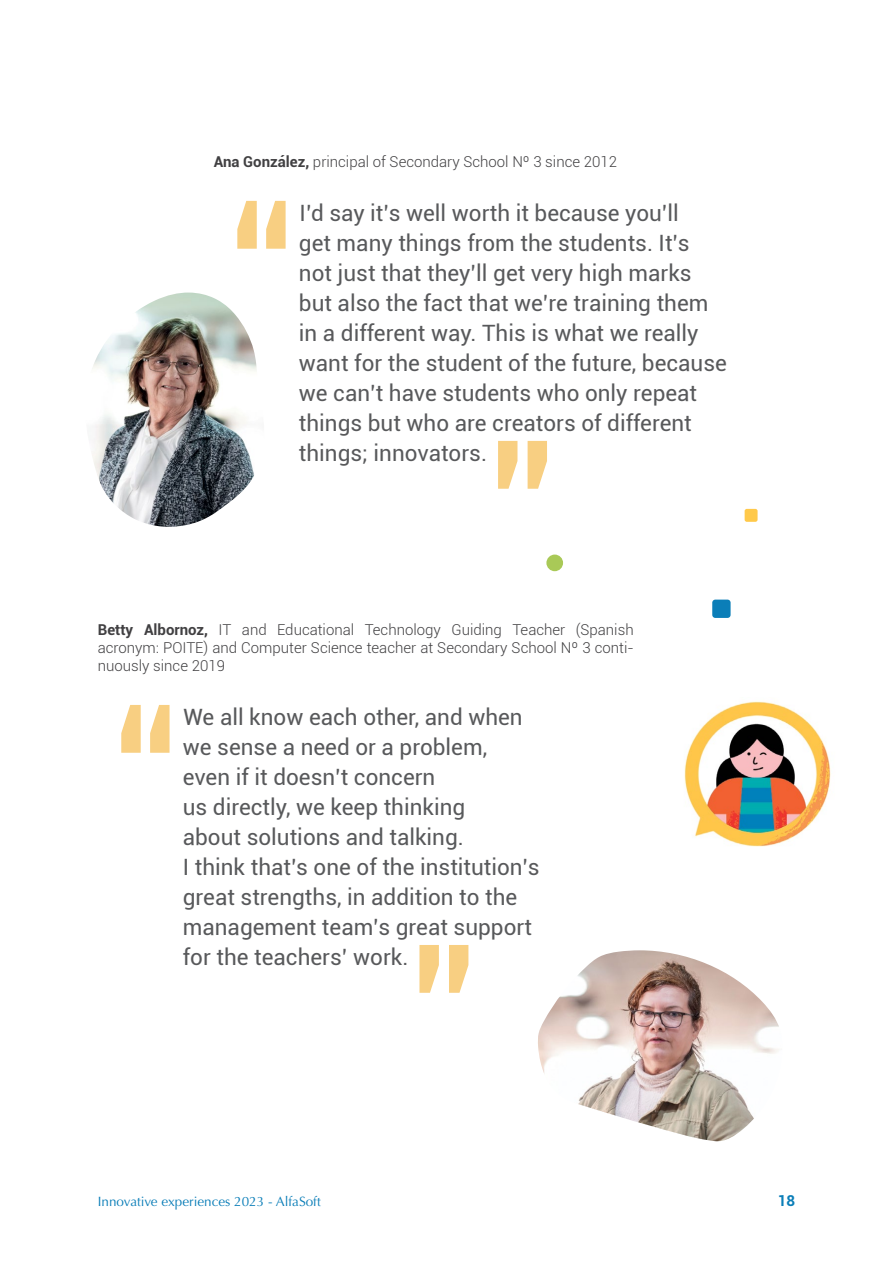
<style>
.page{position:relative;width:893px;height:1263px;background:#fff}
.page>*{position:absolute;margin:0;border:0;box-sizing:border-box;transform-origin:0 0}
.t1{font:500 180px "Roboto";color:#f8cf82}
.t2{font:22.5px/30px "Roboto";color:#58595b}
.t3{font:300 15px/18px "Roboto";color:#414042;text-align:justify}
.t4{font:700 15px "Roboto";color:#0b7eb8}
.t5{font:13.5px "Optima";color:#0b7eb8}
.s1{font-weight:700}
</style>
<div class="page">
<img style="left:92px;top:293px;width:165px;height:234px">
<img style="left:538px;top:950px;width:241px;height:192px">
<div style="left:712px;top:600px;width:19px;height:18px;background:#0b7eb8;border-radius:3px"></div>
<div style="left:745px;top:509px;width:13px;height:13px;background:#ffc94a;border-radius:2px"></div>
<div style="left:546px;top:554px;width:17px;height:17px;background:#a9c957;border-radius:50%"></div>
<img style="left:684px;top:701px;width:147px;height:146px">
<p class="t3" style="left:214px;top:152px;width:405px"><span class="s1">Ana González,</span> principal of Secondary School Nº 3 since 2012</p>
<h1 class="t1" style="left:227px;top:138px;width:75px">“</h1>
<p class="t2" style="left:299px;top:197px;width:429px">I’d say it’s well worth it because you’ll<br>get many things from the students. It’s not just that they’ll get very high marks but also the fact that we’re training them in a different way. This is what we really want for the student of the future, because we can’t have students who only repeat things but who are creators of different things; innovators.</p>
<h1 class="t1" style="left:487px;top:378px;width:74px">”</h1>
<p class="t3" style="left:98px;top:620px;width:537px"><span class="s1">Betty Albornoz,</span> IT and Educational Technology Guiding Teacher (Spanish acronym: POITE) and Computer Science teacher at Secondary School Nº 3 conti&shy;nuously since 2019</p>
<h1 class="t1" style="left:111px;top:642px;width:75px">“</h1>
<p class="t2" style="left:183px;top:701px;width:358px">We all know each other, and when we sense a need or a problem, even if it doesn’t concern<br>us directly, we keep thinking<br>about solutions and talking.<br>I think that’s one of the institution’s great strengths, in addition to the management team’s great support for the teachers’ work.</p>
<h1 class="t1" style="left:408px;top:882px;width:74px">”</h1>
<p class="t5" style="left:98px;top:1193px;width:224px">Innovative experiences 2023 - AlfaSoft</p>
<p class="t4" style="left:778px;top:1190px;width:19px">18</p>
</div>
